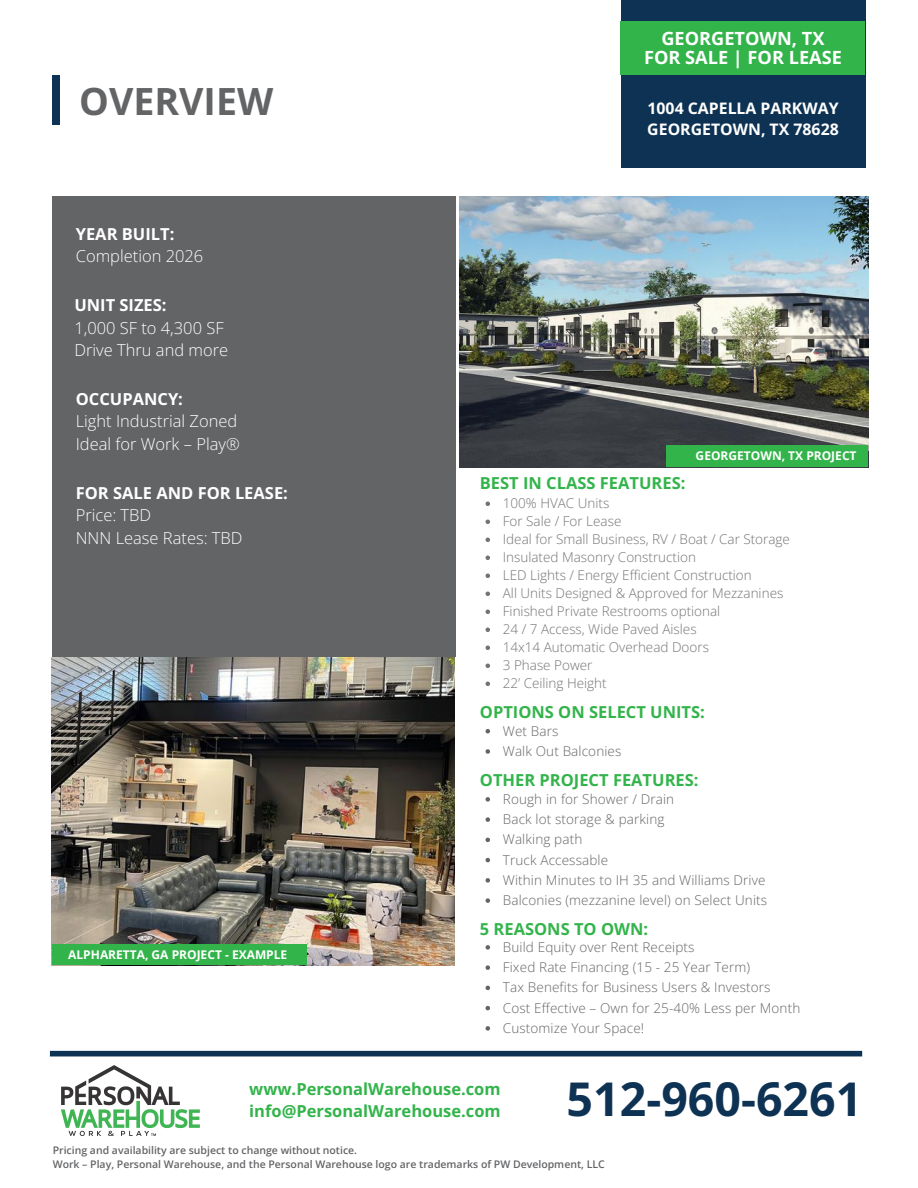
<style>
.page{position:relative;width:918px;height:1188px;background:#fff}
.page>*{position:absolute;margin:0;border:0;box-sizing:border-box;transform-origin:0 0}
.t1{font:700 46.5px "Open Sans";color:#0e3253}
.t2{font:700 37.5px "Open Sans";color:#636466}
.t3{font:700 18.15px/19.2px "Open Sans";color:#fff;text-align:center}
.t4{font:700 16.5px/22.5px "Open Sans";color:#33b44b}
.t5{font:300 16.5px/22.5px "Open Sans";color:#fff}
.t6{font:700 16.5px "Open Sans";color:#fff}
.t7{font:700 15.9px/21.3px "Open Sans";color:#fff}
.t8{font:300 13.5px/20.2px "Open Sans";letter-spacing:.01em;color:#636466}
.t9{font:300 13.5px/18px "Open Sans";color:#737373}
.t10{font:700 12px "Open Sans";color:#fff}
.t11{font:600 10.5px/14px "Open Sans";color:#636466}
</style>
<div class="page">
<img style="left:52px;top:657px;width:403px;height:308px">
<img style="left:459px;top:197px;width:409px;height:271px">
<div style="left:53px;top:75px;width:7px;height:50px;background:#0e3253"></div>
<div style="left:50px;top:1051px;width:812px;height:5px;background:#0e3253"></div>
<div style="left:621px;top:0;width:244px;height:167px;background:#0e3253"></div>
<div style="left:621px;top:22px;width:244px;height:53px;background:#33b44b"></div>
<div style="left:53px;top:197px;width:403px;height:459px;background:#636466"></div>
<div style="left:53px;top:944px;width:254px;height:21px;background:#33b44b"></div>
<div style="left:667px;top:446px;width:201px;height:21px;background:#33b44b"></div>
<svg style="left:486px;top:502px;width:4px;height:4px"></svg>
<svg style="left:486px;top:520px;width:4px;height:4px"></svg>
<svg style="left:486px;top:538px;width:4px;height:4px"></svg>
<svg style="left:486px;top:556px;width:4px;height:4px"></svg>
<svg style="left:486px;top:574px;width:4px;height:4px"></svg>
<svg style="left:486px;top:592px;width:4px;height:4px"></svg>
<svg style="left:486px;top:610px;width:4px;height:4px"></svg>
<svg style="left:486px;top:628px;width:4px;height:4px"></svg>
<svg style="left:486px;top:646px;width:4px;height:4px"></svg>
<svg style="left:486px;top:664px;width:4px;height:4px"></svg>
<svg style="left:486px;top:682px;width:4px;height:4px"></svg>
<svg style="left:486px;top:729px;width:4px;height:4px"></svg>
<svg style="left:486px;top:749px;width:4px;height:5px"></svg>
<svg style="left:486px;top:945px;width:4px;height:5px"></svg>
<svg style="left:486px;top:965px;width:4px;height:5px"></svg>
<svg style="left:486px;top:986px;width:4px;height:4px"></svg>
<svg style="left:486px;top:1006px;width:4px;height:4px"></svg>
<svg style="left:486px;top:1026px;width:4px;height:5px"></svg>
<svg style="left:486px;top:797px;width:4px;height:5px"></svg>
<svg style="left:486px;top:817px;width:4px;height:5px"></svg>
<svg style="left:486px;top:838px;width:4px;height:4px"></svg>
<svg style="left:486px;top:858px;width:4px;height:4px"></svg>
<svg style="left:486px;top:878px;width:4px;height:5px"></svg>
<svg style="left:486px;top:898px;width:4px;height:5px"></svg>
<svg style="left:61px;top:1065px;width:139px;height:71px"></svg>
<h2 class="t2" style="left:79px;top:74px;width:195px">OVERVIEW</h2>
<p class="t6" style="left:76px;top:222px;width:100px">YEAR BUILT:</p>
<p class="t5" style="left:76px;top:245px;width:129px">Completion 2026</p>
<p class="t6" style="left:74px;top:293px;width:94px">UNIT SIZES:</p>
<p class="t5" style="left:74px;top:316px;width:155px">1,000 SF to 4,300 SF<br>Drive Thru and more</p>
<p class="t6" style="left:76px;top:387px;width:109px">OCCUPANCY:</p>
<p class="t5" style="left:76px;top:410px;width:166px">Light Industrial Zoned<br>Ideal for Work – Play®</p>
<p class="t6" style="left:76px;top:481px;width:214px">FOR SALE AND FOR LEASE:</p>
<p class="t5" style="left:76px;top:504px;width:168px">Price: TBD<br>NNN Lease Rates: TBD</p>
<p class="t10" style="left:68px;top:946px;width:221px">ALPHARETTA, GA PROJECT - EXAMPLE</p>
<h3 class="t3" style="left:644px;top:28px;width:199px">GEORGETOWN, TX<br>FOR SALE | FOR LEASE</h3>
<p class="t7" style="left:647px;top:97px;width:193px">1004 CAPELLA PARKWAY<br>GEORGETOWN, TX 78628</p>
<p class="t10" style="left:696px;top:448px;width:162px">GEORGETOWN, TX PROJECT</p>
<p class="t4" style="left:480px;top:472px;width:207px">BEST IN CLASS FEATURES:</p>
<p class="t9" style="left:503px;top:494px;width:289px">100% HVAC Units<br>For Sale / For Lease<br>Ideal for Small Business, RV / Boat / Car Storage<br>Insulated Masonry Construction<br>LED Lights / Energy Efficient Construction<br>All Units Designed &amp; Approved for Mezzanines<br>Finished Private Restrooms optional<br>24 / 7 Access, Wide Paved Aisles<br>14x14 Automatic Overhead Doors<br>3 Phase Power<br>22’ Ceiling Height</p>
<p class="t4" style="left:480px;top:700px;width:227px">OPTIONS ON SELECT UNITS:</p>
<p class="t8" style="left:503px;top:720px;width:120px">Wet Bars<br>Walk Out Balconies</p>
<p class="t4" style="left:480px;top:769px;width:220px">OTHER PROJECT FEATURES:</p>
<p class="t8" style="left:503px;top:788px;width:266px">Rough in for Shower / Drain<br>Back lot storage &amp; parking<br>Walking path<br>Truck Accessable<br>Within Minutes to IH 35 and Williams Drive<br>Balconies (mezzanine level) on Select Units</p>
<p class="t4" style="left:480px;top:918px;width:170px">5 REASONS TO OWN:</p>
<p class="t8" style="left:503px;top:937px;width:299px">Build Equity over Rent Receipts<br>Fixed Rate Financing (15 - 25 Year Term)<br>Tax Benefits for Business Users &amp; Investors Cost Effective – Own for 25-40% Less per Month Customize Your Space!</p>
<p class="t4" style="left:249px;top:1077px;width:253px">www.PersonalWarehouse.com info@PersonalWarehouse.com</p>
<h1 class="t1" style="left:567px;top:1066px;width:297px">512-960-6261</h1>
<p class="t11" style="left:53px;top:1143px;width:554px">Pricing and availability are subject to change without notice.<br>Work – Play, Personal Warehouse, and the Personal Warehouse logo are trademarks of PW Development, LLC</p>
</div>
